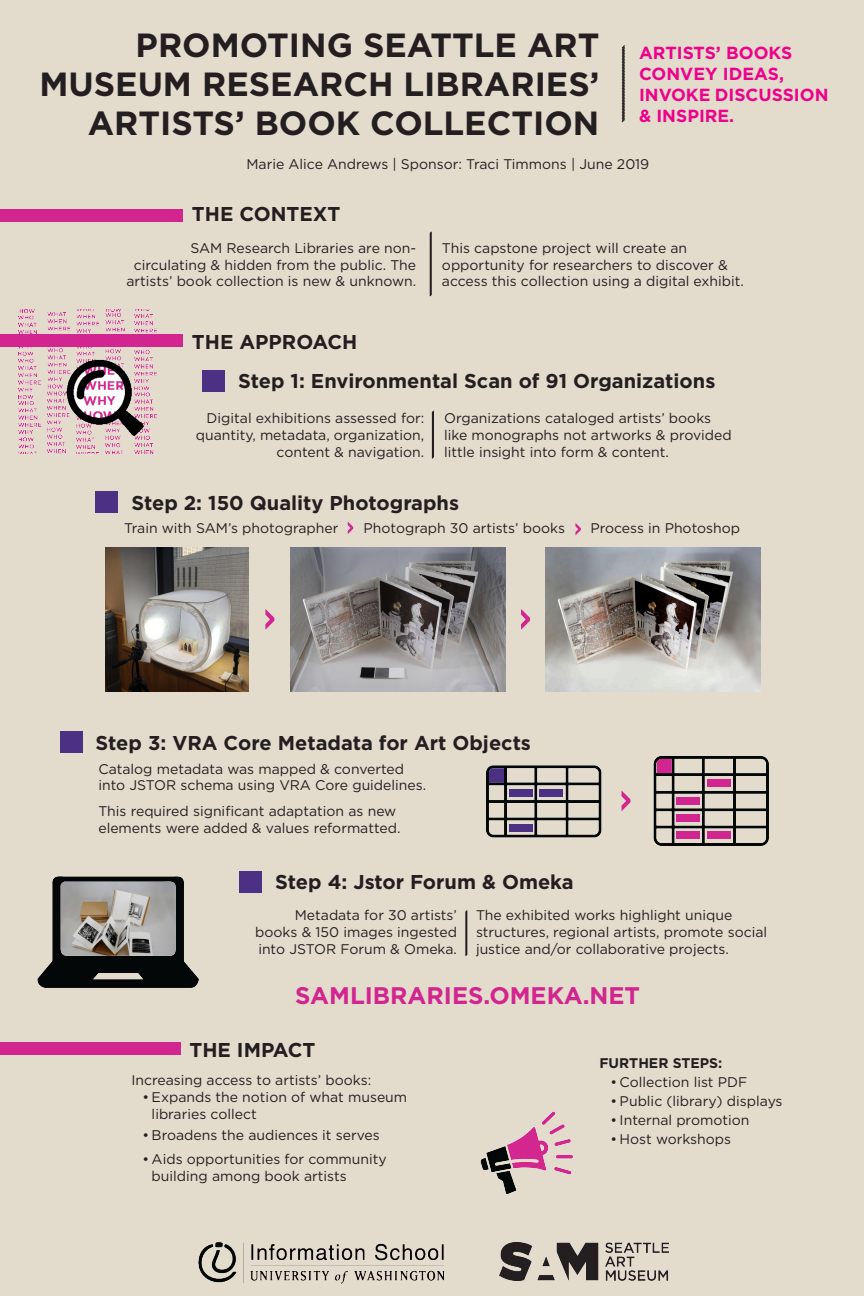
<style>
.page{position:relative;width:864px;height:1296px;background:#e3dccd}
.page>*{position:absolute;margin:0;border:0;box-sizing:border-box;transform-origin:0 0}
.t1{font:700 33.5px/39.2px "Gotham";color:#231f20;text-align:right}
.t2{font:700 24px "Gotham";color:#d2258f}
.t3{font:700 20px "Gotham";color:#231f20}
.t4{font:700 17.5px/21px "Gotham";color:#ed028c}
.t5{font:14px/16.8px "Gotham";color:#231f20}
.t6{font:700 14px "Gotham";color:#231f20}
</style>
<div class="page">
<div style="left:202px;top:371px;width:23px;height:21px;background:#4b3084"></div>
<div style="left:95px;top:492px;width:23px;height:21px;background:#4b3084"></div>
<div style="left:61px;top:731px;width:22px;height:21px;background:#4b3084"></div>
<div style="left:239px;top:871px;width:23px;height:21px;background:#4b3084"></div>
<img style="left:500px;top:1242px;width:169px;height:39px">
<img style="left:199px;top:1242px;width:246px;height:42px">
<img style="left:105px;top:548px;width:144px;height:143px">
<img style="left:546px;top:548px;width:214px;height:143px">
<img style="left:291px;top:548px;width:214px;height:143px">
<img style="left:37px;top:876px;width:162px;height:112px">
<img style="left:486px;top:765px;width:116px;height:73px">
<div style="left:509px;top:789px;width:23px;height:8px;background:#4b3084"></div>
<div style="left:540px;top:789px;width:23px;height:8px;background:#4b3084"></div>
<div style="left:509px;top:824px;width:23px;height:8px;background:#4b3084"></div>
<img style="left:653px;top:756px;width:116px;height:90px">
<div style="left:707px;top:780px;width:23px;height:7px;background:#d2258f"></div>
<div style="left:676px;top:797px;width:24px;height:8px;background:#d2258f"></div>
<div style="left:676px;top:814px;width:24px;height:8px;background:#d2258f"></div>
<div style="left:676px;top:831px;width:24px;height:8px;background:#d2258f"></div>
<div style="left:707px;top:831px;width:23px;height:8px;background:#d2258f"></div>
<img style="left:17px;top:309px;width:144px;height:144px">
<svg style="left:348px;top:522px;width:5px;height:12px"></svg>
<svg style="left:575px;top:523px;width:6px;height:12px"></svg>
<div style="left:0;top:209px;width:183px;height:12px;background:#d2258f"></div>
<div style="left:0;top:335px;width:183px;height:12px;background:#d2258f"></div>
<div style="left:0;top:1043px;width:180px;height:12px;background:#d2258f"></div>
<svg style="left:429px;top:231px;width:3px;height:66px"></svg>
<svg style="left:431px;top:410px;width:3px;height:49px"></svg>
<svg style="left:621px;top:45px;width:4px;height:78px"></svg>
<img style="left:480px;top:1111px;width:93px;height:83px">
<svg style="left:465px;top:910px;width:3px;height:46px"></svg>
<svg style="left:265px;top:609px;width:9px;height:21px"></svg>
<svg style="left:521px;top:609px;width:9px;height:21px"></svg>
<svg style="left:622px;top:791px;width:8px;height:20px"></svg>
<p class="t1" style="left:39px;top:25px;width:562px">PROMOTING SEATTLE ART<br>MUSEUM RESEARCH LIBRARIES’<br>ARTISTS’ BOOK COLLECTION</p>
<p class="t5" style="left:246px;top:156px;width:404px">Marie Alice Andrews | Sponsor: Traci Timmons | June 2019</p>
<p class="t4" style="left:639px;top:42px;width:155px">ARTISTS’ BOOKS<br>CONVEY IDEAS,</p>
<p class="t4" style="left:639px;top:84px;width:191px">INVOKE DISCUSSION</p>
<p class="t4" style="left:639px;top:105px;width:97px">&amp; INSPIRE.</p>
<p class="t3" style="left:192px;top:201px;width:150px">THE CONTEXT</p>
<p class="t5" style="left:126px;top:239px;width:291px;text-align:right">SAM Research Libraries are non&shy;circulating &amp; hidden from the public. The artists’ book collection is new &amp; unknown.</p>
<p class="t5" style="left:442px;top:239px;width:303px">This capstone project will create an opportunity for researchers to discover &amp; access this collection using a digital exhibit.</p>
<p class="t3" style="left:192px;top:328px;width:167px">THE APPROACH</p>
<p class="t3" style="left:238px;top:367px;width:479px">Step 1: Environmental Scan of 91 Organizations</p>
<p class="t5" style="left:196px;top:410px;width:230px;text-align:right">Digital exhibitions assessed for: quantity, metadata, organization, content &amp; navigation.</p>
<p class="t5" style="left:444px;top:410px;width:289px">Organizations cataloged artists’ books like monographs not artworks &amp; provided little insight into form &amp; content.</p>
<p class="t3" style="left:131px;top:490px;width:329px">Step 2: 150 Quality Photographs</p>
<p class="t5" style="left:124px;top:520px;width:216px">Train with SAM’s photographer</p>
<p class="t5" style="left:364px;top:520px;width:203px">Photograph 30 artists’ books</p>
<p class="t5" style="left:590px;top:520px;width:151px">Process in Photoshop</p>
<p class="t3" style="left:96px;top:729px;width:437px">Step 3: VRA Core Metadata for Art Objects</p>
<p class="t5" style="left:98px;top:760px;width:329px">Catalog metadata was mapped &amp; converted into JSTOR schema using VRA Core guidelines.</p>
<p class="t5" style="left:98px;top:803px;width:304px">This required significant adaptation as new elements were added &amp; values reformatted.</p>
<p class="t3" style="left:275px;top:869px;width:300px">Step 4: Jstor Forum &amp; Omeka</p>
<p class="t5" style="left:255px;top:907px;width:203px;text-align:justify;text-indent:40px">Metadata for 30 artists’ books &amp; 150 images ingested into JSTOR Forum &amp; Omeka.</p>
<p class="t5" style="left:476px;top:907px;width:293px">The exhibited works highlight unique structures, regional artists, promote social justice and/or collaborative projects.</p>
<p class="t2" style="left:295px;top:980px;width:346px">SAMLIBRARIES.OMEKA.NET</p>
<p class="t3" style="left:189px;top:1037px;width:128px">THE IMPACT</p>
<p class="t5" style="left:131px;top:1071px;width:241px">Increasing access to artists’ books:</p>
<p class="t5" style="left:152px;top:1088px;width:257px;text-indent:-9px">• Expands the notion of what museum libraries collect</p>
<p class="t5" style="left:143px;top:1127px;width:239px">• Broadens the audiences it serves</p>
<p class="t5" style="left:152px;top:1150px;width:237px;text-indent:-9px">• Aids opportunities for community building among book artists</p>
<p class="t6" style="left:599px;top:1054px;width:124px">FURTHER STEPS:</p>
<p class="t5" style="left:611px;top:1074px;width:138px">• Collection list PDF</p>
<p class="t5" style="left:611px;top:1092px;width:173px">• Public (library) displays</p>
<p class="t5" style="left:611px;top:1111px;width:140px">• Internal promotion</p>
<p class="t5" style="left:611px;top:1130px;width:122px">• Host workshops</p>
</div>
